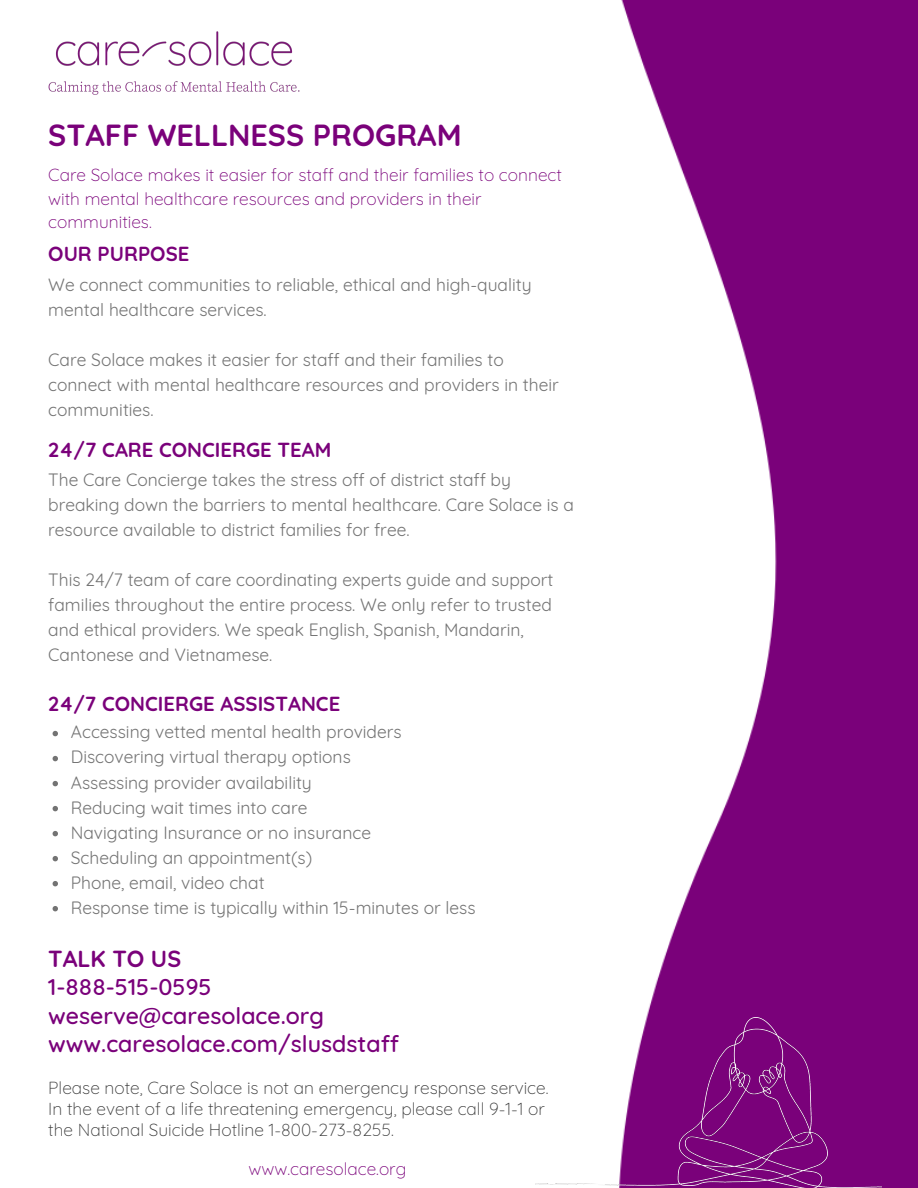
<style>
.page{position:relative;width:918px;height:1188px;background:#fff}
.page>*{position:absolute;margin:0;border:0;box-sizing:border-box;transform-origin:0 0}
.t1{font:700 30.45px "Quicksand";color:#7a017a}
.t2{font:500 23.25px/28.3px "Quicksand";color:#7a017a}
.t3{font:700 23.25px "Quicksand";color:#7a017a}
.t4{font:700 20.25px "Quicksand";color:#7a017a}
.t5{font:17.4px/25px "Quicksand";color:#363636}
.t6{font:300 17.4px/20.7px "Quicksand";color:#363636}
.t7{font:300 17.4px/23.9px "Quicksand";color:#7a017a}
</style>
<div class="page">
<img style="left:52px;top:0;width:866px;height:1188px">
<img style="left:48px;top:0;width:301px;height:126px">
<img style="left:535px;top:1018px;width:347px;height:170px">
<svg style="left:53px;top:731px;width:5px;height:5px"></svg>
<svg style="left:53px;top:756px;width:5px;height:5px"></svg>
<svg style="left:53px;top:781px;width:5px;height:5px"></svg>
<svg style="left:53px;top:806px;width:5px;height:5px"></svg>
<svg style="left:53px;top:831px;width:5px;height:5px"></svg>
<svg style="left:53px;top:856px;width:5px;height:5px"></svg>
<svg style="left:53px;top:881px;width:5px;height:5px"></svg>
<svg style="left:53px;top:906px;width:5px;height:5px"></svg>
<h1 class="t1" style="left:48px;top:115px;width:415px">STAFF WELLNESS PROGRAM</h1>
<p class="t7" style="left:48px;top:162px;width:515px">Care Solace makes it easier for staff and their families to connect with mental healthcare resources and providers in their communities.</p>
<p class="t4" style="left:48px;top:241px;width:143px">OUR PURPOSE</p>
<p class="t5" style="left:48px;top:272px;width:485px">We connect communities to reliable, ethical and high-quality mental healthcare services.</p>
<p class="t5" style="left:48px;top:347px;width:512px">Care Solace makes it easier for staff and their families to connect with mental healthcare resources and providers in their communities.</p>
<p class="t4" style="left:48px;top:437px;width:285px">24/7 CARE CONCIERGE TEAM</p>
<p class="t5" style="left:48px;top:467px;width:527px">The Care Concierge takes the stress off of district staff by breaking down the barriers to mental healthcare. Care Solace is a resource available to district families for free.</p>
<p class="t5" style="left:48px;top:567px;width:507px">This 24/7 team of care coordinating experts guide and support families throughout the entire process. We only refer to trusted and ethical providers. We speak English, Spanish, Mandarin, Cantonese and Vietnamese.</p>
<p class="t4" style="left:48px;top:691px;width:294px">24/7 CONCIERGE ASSISTANCE</p>
<p class="t5" style="left:71px;top:719px;width:406px">Accessing vetted mental health providers Discovering virtual therapy options<br>Assessing provider availability<br>Reducing wait times into care<br>Navigating Insurance or no insurance<br>Scheduling an appointment(s)<br>Phone, email, video chat<br>Response time is typically within 15-minutes or less</p>
<h2 class="t3" style="left:48px;top:944px;width:134px">TALK TO US</h2>
<h2 class="t2" style="left:48px;top:972px;width:352px">1-888-515-0595 weserve@caresolace.org www.caresolace.com/slusdstaff</h2>
<p class="t6" style="left:48px;top:1077px;width:502px">Please note, Care Solace is not an emergency response service.<br>In the event of a life threatening emergency, please call 9-1-1 or the National Suicide Hotline 1-800-273-8255.</p>
<p class="t7" style="left:248px;top:1157px;width:159px">www.caresolace.org</p>
</div>
